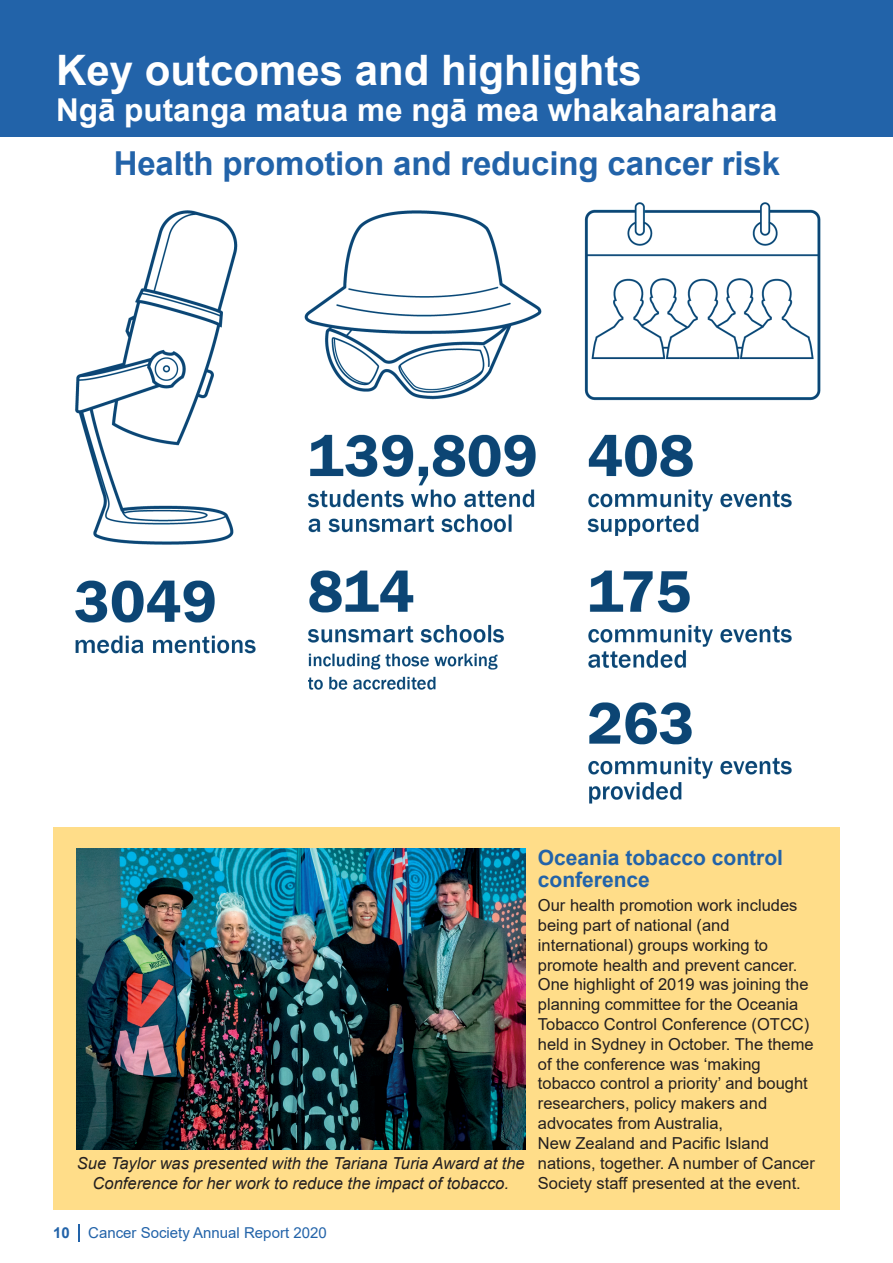
<style>
.page{position:relative;width:893px;height:1263px;background:#fff}
.page>*{position:absolute;margin:0;border:0;box-sizing:border-box;transform-origin:0 0}
.t1{font:700 45px "Trebuchet MS";color:#fff}
.t2{font:700 33px "Arial";letter-spacing:-.005em;color:#2263a9}
.t3{font:700 31.5px "Arial";color:#fff}
.t4{font:700 21px/22.5px "Arial";color:#2263a9}
.t5{font:16.5px/19.8px "Arial";color:#231f20}
.t6{font:italic 16.5px/19.8px "Arial";color:#231f20;text-align:center}
.t7{font:15px "Arial";color:#2263a9}
.s1{font-weight:700}
</style>
<div class="page">
<img style="left:75px;top:202px;width:746px;height:602px">
<div style="left:53px;top:827px;width:787px;height:383px;background:#ffdd89"></div>
<div style="left:0;top:0;width:893px;height:136px;background:#2263a9"></div>
<img style="left:77px;top:848px;width:448px;height:301px">
<svg style="left:78px;top:1224px;width:2px;height:17px"></svg>
<h1 class="t1" style="left:56px;top:51px;width:601px">Key outcomes and highlights</h1>
<h3 class="t3" style="left:56px;top:87px;width:723px">Ngā putanga matua me ngā mea whakaharahara</h3>
<h2 class="t2" style="left:114px;top:140px;width:668px">Health promotion and reducing cancer risk</h2>
<p class="t6" style="left:77px;top:1153px;width:449px">Sue Taylor was presented with the Tariana Turia Award at the<br>Conference for her work to reduce the impact of tobacco.</p>
<p class="t7" style="left:53px;top:1222px;width:275px"><span class="s1">10</span> Cancer Society Annual Report 2020</p>
<p class="t4" style="left:538px;top:846px;width:247px">Oceania tobacco control conference</p>
<p class="t5" style="left:538px;top:895px;width:278px">Our health promotion work includes being part of national (and international) groups working to promote health and prevent cancer.<br>One highlight of 2019 was joining the planning committee for the Oceania Tobacco Control Conference (OTCC) held in Sydney in October. The theme of the conference was ‘making tobacco control a priority’ and bought researchers, policy makers and advocates from Australia,<br>New Zealand and Pacific Island nations, together. A number of Cancer Society staff presented at the event.</p>
</div>
